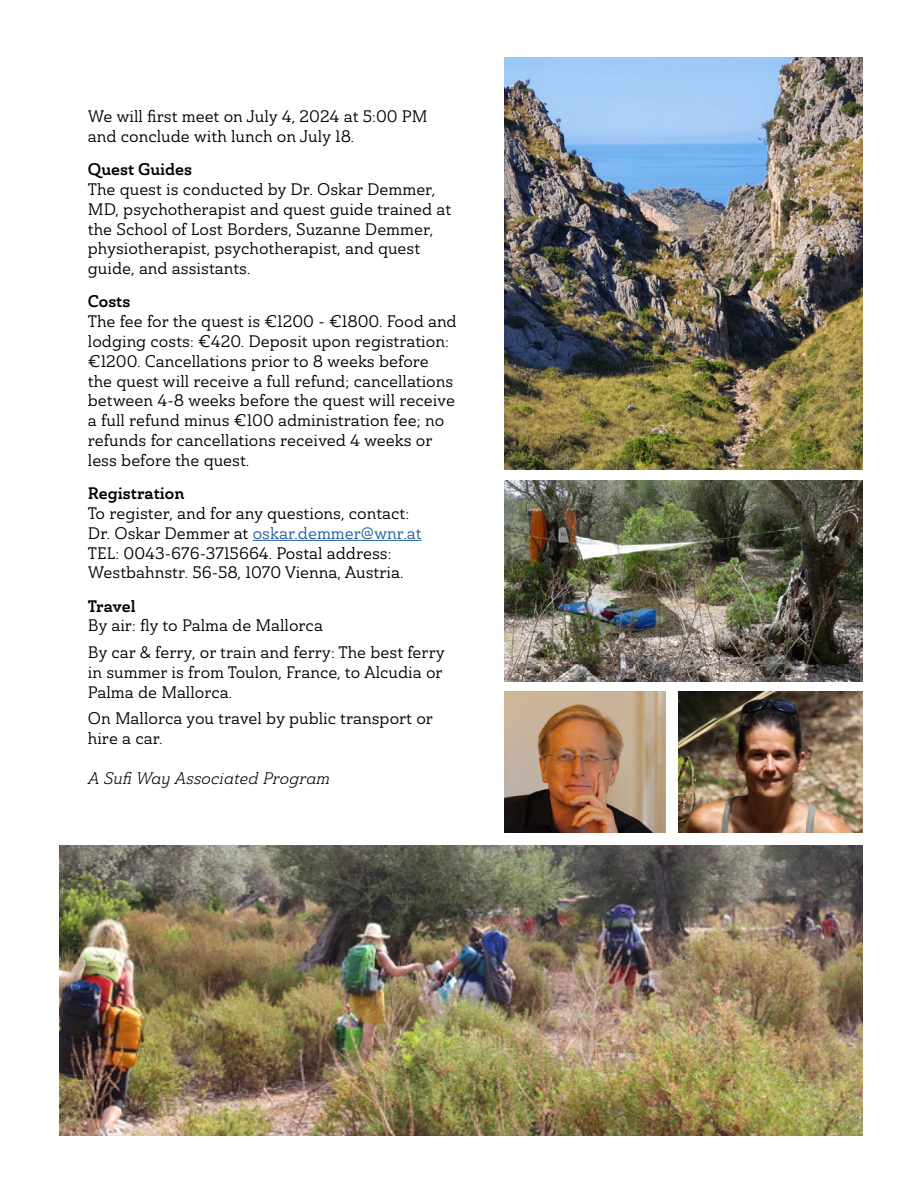
<style>
.page{position:relative;width:918px;height:1188px;background:#fff}
.page>*{position:absolute;margin:0;border:0;box-sizing:border-box;transform-origin:0 0}
.t1{font:16.5px/19.8px "Ainslie Slab Nor Reg";color:#000}
.t2{font:16.5px "Ainslie Slab Nor Dem";color:#000}
.t3{font:16.5px "Ainslie Slab Nor Boo It";color:#000}
.s1{color:#215e9e}
</style>
<div class="page">
<img style="left:504px;top:57px;width:359px;height:413px">
<img style="left:504px;top:692px;width:162px;height:141px">
<img style="left:678px;top:692px;width:185px;height:141px">
<img style="left:505px;top:480px;width:358px;height:202px">
<hr style="left:253px;top:540px;width:169px;height:1px;background:#215e9e">
<img style="left:59px;top:845px;width:804px;height:290px">
<p class="t1" style="left:88px;top:106px;width:341px">We will first meet on July 4, 2024 at 5:00 PM and conclude with lunch on July 18.</p>
<p class="t2" style="left:88px;top:158px;width:106px">Quest Guides</p>
<p class="t1" style="left:88px;top:179px;width:365px">The quest is conducted by Dr. Oskar Demmer, MD, psychotherapist and quest guide trained at the School of Lost Borders, Suzanne Demmer, physiotherapist, psychotherapist, and quest guide, and assistants.</p>
<p class="t2" style="left:88px;top:291px;width:44px">Costs</p>
<p class="t1" style="left:88px;top:311px;width:370px">The fee for the quest is €1200 - €1800. Food and lodging costs: €420. Deposit upon registration: €1200. Cancellations prior to 8 weeks before the quest will receive a full refund; cancellations between 4-8 weeks before the quest will receive a full refund minus €100 administration fee; no refunds for cancellations received 4 weeks or less before the quest.</p>
<p class="t2" style="left:88px;top:482px;width:98px">Registration</p>
<p class="t1" style="left:88px;top:503px;width:335px">To register, and for any questions, contact:<br>Dr. Oskar Demmer at <span class="s1">oskar.demmer@wnr.at </span>TEL: 0043-676-3715664. Postal address:<br>Westbahnstr. 56-58, 1070 Vienna, Austria.</p>
<p class="t2" style="left:88px;top:595px;width:49px">Travel</p>
<p class="t1" style="left:88px;top:612px;width:359px;line-height:26.5px">By air: fly to Palma de Mallorca<br>By car &amp; ferry, or train and ferry: The best ferry</p>
<p class="t1" style="left:88px;top:662px;width:356px">in summer is from Toulon, France, to Alcudia or<br>Palma de Mallorca.</p>
<p class="t1" style="left:88px;top:708px;width:347px">On Mallorca you travel by public transport or hire a car.</p>
<p class="t3" style="left:88px;top:768px;width:243px">A Sufi Way Associated Program</p>
</div>
